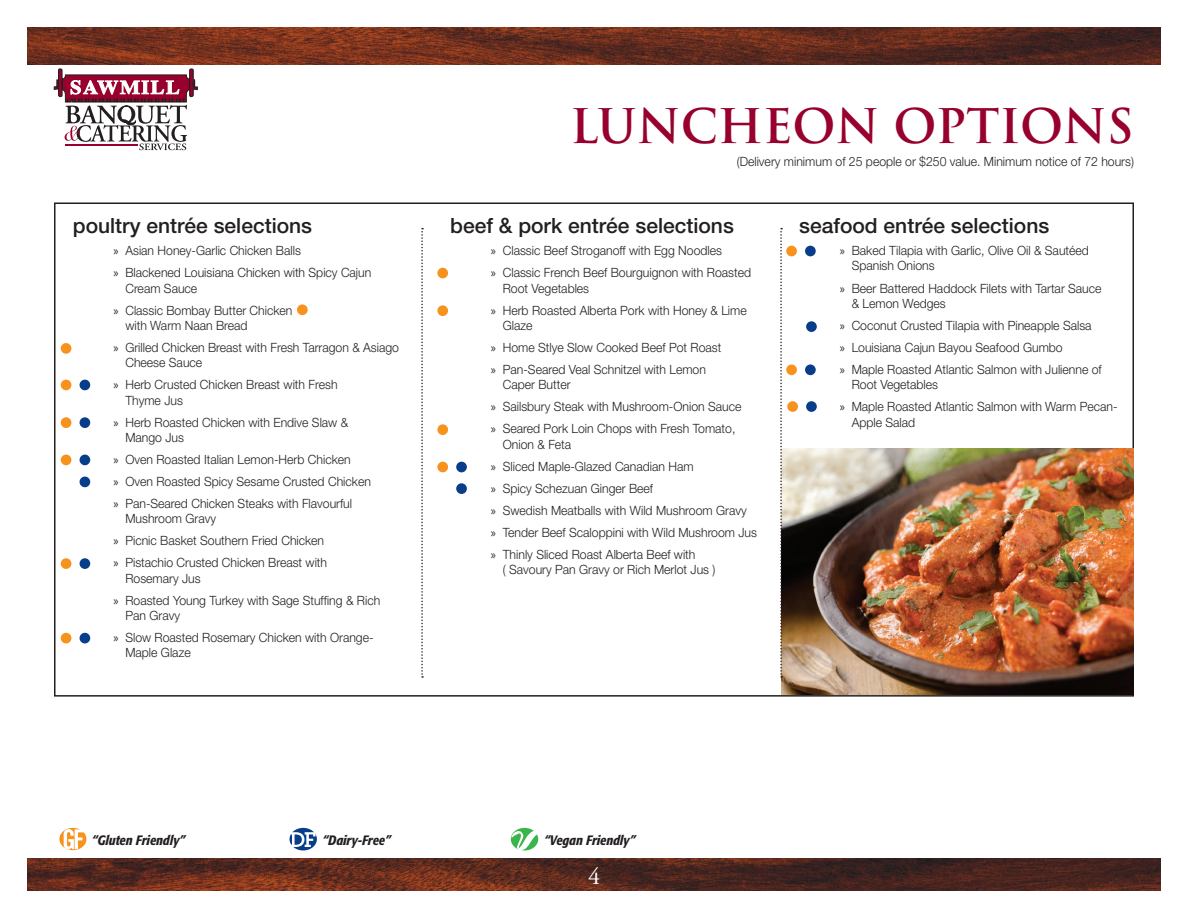
<style>
.page{position:relative;width:1188px;height:918px;background:#fff}
.page>*{position:absolute;margin:0;border:0;box-sizing:border-box;transform-origin:0 0}
.t1{font:700 46.5px "Trajan";color:#98012d}
.t2{font:24px "Adobe Garamond";color:#fff}
.t3{font:500 21px "Helvetica Neue";color:#231f20}
.t4{font:italic 500 condensed 13.5px "Formata";color:#231f20}
.t5{font:300 12.75px/22px "Helvetica Neue";color:#231f20;scale:.96 1}
.s1{font-family:"Myriad Pro";font-weight:400}
</style>
<div class="page">
<img style="left:27px;top:27px;width:1134px;height:37px">
<img style="left:27px;top:859px;width:1134px;height:32px">
<svg style="left:54px;top:69px;width:144px;height:81px"></svg>
<hr style="left:65px;top:144px;width:73px;height:2px;background:#98012d">
<div style="left:297px;top:304px;width:11px;height:11px;background:#f7931d;border-radius:50%"></div>
<div style="left:61px;top:343px;width:10px;height:11px;background:#f7931d;border-radius:50%"></div>
<div style="left:61px;top:380px;width:10px;height:10px;background:#f7931d;border-radius:50%"></div>
<div style="left:80px;top:380px;width:10px;height:10px;background:#083e89;border-radius:50%"></div>
<div style="left:61px;top:417px;width:10px;height:11px;background:#f7931d;border-radius:50%"></div>
<div style="left:80px;top:417px;width:10px;height:11px;background:#083e89;border-radius:50%"></div>
<div style="left:61px;top:455px;width:10px;height:10px;background:#f7931d;border-radius:50%"></div>
<div style="left:80px;top:455px;width:10px;height:10px;background:#083e89;border-radius:50%"></div>
<div style="left:80px;top:477px;width:10px;height:10px;background:#083e89;border-radius:50%"></div>
<div style="left:61px;top:558px;width:10px;height:11px;background:#f7931d;border-radius:50%"></div>
<div style="left:80px;top:558px;width:10px;height:11px;background:#083e89;border-radius:50%"></div>
<div style="left:61px;top:633px;width:10px;height:10px;background:#f7931d;border-radius:50%"></div>
<div style="left:80px;top:633px;width:10px;height:10px;background:#083e89;border-radius:50%"></div>
<div style="left:786px;top:246px;width:11px;height:10px;background:#f7931d;border-radius:50%"></div>
<div style="left:805px;top:246px;width:11px;height:10px;background:#083e89;border-radius:50%"></div>
<div style="left:806px;top:321px;width:11px;height:11px;background:#083e89;border-radius:50%"></div>
<div style="left:786px;top:364px;width:11px;height:11px;background:#f7931d;border-radius:50%"></div>
<div style="left:805px;top:364px;width:11px;height:11px;background:#083e89;border-radius:50%"></div>
<div style="left:787px;top:401px;width:11px;height:11px;background:#f7931d;border-radius:50%"></div>
<div style="left:806px;top:401px;width:11px;height:11px;background:#083e89;border-radius:50%"></div>
<img style="left:782px;top:448px;width:352px;height:247px">
<div style="left:511px;top:828px;width:27px;height:22px;background:#3ab54a;border-radius:50%"></div>
<svg style="left:512px;top:830px;width:27px;height:20px"></svg>
<svg style="left:59px;top:828px;width:27px;height:22px"></svg>
<svg style="left:64px;top:829px;width:20px;height:20px"></svg>
<div style="left:290px;top:828px;width:27px;height:22px;background:#083e89;border-radius:50%"></div>
<svg style="left:290px;top:832px;width:26px;height:15px"></svg>
<svg style="left:421px;top:228px;width:2px;height:450px"></svg>
<svg style="left:780px;top:228px;width:2px;height:450px"></svg>
<div style="left:437px;top:268px;width:11px;height:10px;background:#f7931d;border-radius:50%"></div>
<div style="left:437px;top:305px;width:11px;height:11px;background:#f7931d;border-radius:50%"></div>
<div style="left:437px;top:424px;width:11px;height:11px;background:#f7931d;border-radius:50%"></div>
<div style="left:437px;top:462px;width:11px;height:10px;background:#f7931d;border-radius:50%"></div>
<div style="left:456px;top:462px;width:11px;height:10px;background:#083e89;border-radius:50%"></div>
<div style="left:456px;top:483px;width:11px;height:11px;background:#083e89;border-radius:50%"></div>
<h3 class="t3" style="left:73px;top:213px;width:241px">poultry entrée selections</h3>
<p class="t5" style="left:114px;top:239px;width:270px"><span class="s1">»</span> Asian Honey-Garlic Chicken Balls<br><span class="s1">»</span> Blackened Louisiana Chicken with Spicy Cajun</p>
<p class="t5" style="left:114px;top:277px;width:188px;text-indent:12px">Cream Sauce<br><span class="s1">»</span> Classic Bombay Butter Chicken</p>
<p class="t5" style="left:114px;top:314px;width:299px;text-indent:12px">with Warm Naan Bread<br><span class="s1">»</span> Grilled Chicken Breast with Fresh Tarragon &amp; Asiago</p>
<p class="t5" style="left:114px;top:351px;width:235px;text-indent:12px">Cheese Sauce<br><span class="s1">»</span> Herb Crusted Chicken Breast with Fresh</p>
<p class="t5" style="left:114px;top:389px;width:246px;text-indent:12px">Thyme Jus<br><span class="s1">»</span> Herb Roasted Chicken with Endive Slaw &amp;</p>
<p class="t5" style="left:114px;top:426px;width:270px;text-indent:12px">Mango Jus<br><span class="s1">»</span> Oven Roasted Italian Lemon-Herb Chicken<br><span class="s1">»</span> Oven Roasted Spicy Sesame Crusted Chicken <span class="s1">»</span> Pan-Seared Chicken Steaks with Flavourful</p>
<p class="t5" style="left:114px;top:508px;width:224px;text-indent:12px">Mushroom Gravy<br><span class="s1">»</span> Picnic Basket Southern Fried Chicken <span class="s1">»</span> Pistachio Crusted Chicken Breast with</p>
<p class="t5" style="left:114px;top:567px;width:279px;text-indent:12px">Rosemary Jus<br><span class="s1">»</span> Roasted Young Turkey with Sage Stuffing &amp; Rich</p>
<p class="t5" style="left:114px;top:604px;width:273px;text-indent:12px">Pan Gravy<br><span class="s1">»</span> Slow Roasted Rosemary Chicken with Orange-</p>
<p class="t5" style="left:125px;top:642px;width:70px">Maple Glaze</p>
<h1 class="t1" style="left:570px;top:97px;width:565px">LUNCHEON OPTIONS</h1>
<p class="t5" style="left:737px;top:150px;width:415px">(Delivery minimum of 25 people or $250 value. Minimum notice of 72 hours)</p>
<h3 class="t3" style="left:450px;top:213px;width:285px">beef &amp; pork entrée selections</h3>
<p class="t5" style="left:491px;top:239px;width:273px"><span class="s1">»</span> Classic Beef Stroganoff with Egg Noodles<br><span class="s1">»</span> Classic French Beef Bourguignon with Roasted</p>
<p class="t5" style="left:491px;top:277px;width:268px;text-indent:12px">Root Vegetables<br><span class="s1">»</span> Herb Roasted Alberta Pork with Honey &amp; Lime</p>
<p class="t5" style="left:491px;top:314px;width:242px;text-indent:12px">Glaze<br><span class="s1">»</span> Home Stlye Slow Cooked Beef Pot Roast <span class="s1">»</span> Pan-Seared Veal Schnitzel with Lemon</p>
<p class="t5" style="left:491px;top:373px;width:263px;text-indent:12px">Caper Butter<br><span class="s1">»</span> Sailsbury Steak with Mushroom-Onion Sauce <span class="s1">»</span> Seared Pork Loin Chops with Fresh Tomato,</p>
<p class="t5" style="left:491px;top:433px;width:279px;text-indent:12px">Onion &amp; Feta<br><span class="s1">»</span> Sliced Maple-Glazed Canadian Ham<br><span class="s1">»</span> Spicy Schezuan Ginger Beef<br><span class="s1">»</span> Swedish Meatballs with Wild Mushroom Gravy<br><span class="s1">»</span> Tender Beef Scaloppini with Wild Mushroom Jus <span class="s1">»</span> Thinly Sliced Roast Alberta Beef with</p>
<p class="t5" style="left:503px;top:558px;width:223px">( Savoury Pan Gravy or Rich Merlot Jus )</p>
<h3 class="t3" style="left:799px;top:213px;width:252px">seafood entrée selections</h3>
<p class="t5" style="left:852px;top:243px;width:249px;line-height:15.3px;text-indent:-12px"><span class="s1">»</span> Baked Tilapia with Garlic, Olive Oil &amp; Sautéed<br>Spanish Onions</p>
<p class="t5" style="left:852px;top:280px;width:262px;line-height:15.3px;text-indent:-12px"><span class="s1">»</span> Beer Battered Haddock Filets with Tartar Sauce &amp; Lemon Wedges</p>
<p class="t5" style="left:840px;top:314px;width:274px"><span class="s1">»</span> Coconut Crusted Tilapia with Pineapple Salsa<br><span class="s1">»</span> Louisiana Cajun Bayou Seafood Gumbo<br><span class="s1">»</span> Maple Roasted Atlantic Salmon with Julienne of</p>
<p class="t5" style="left:840px;top:373px;width:291px;text-indent:12px">Root Vegetables<br><span class="s1">»</span> Maple Roasted Atlantic Salmon with Warm Pecan-</p>
<p class="t5" style="left:852px;top:411px;width:68px">Apple Salad</p>
<p class="t4" style="left:92px;top:832px;width:95px">“Gluten Friendly”</p>
<p class="t4" style="left:323px;top:832px;width:70px">“Dairy-Free”</p>
<p class="t4" style="left:544px;top:832px;width:93px">“Vegan Friendly”</p>
<h2 class="t2" style="left:588px;top:863px;width:13px">4</h2>
</div>
